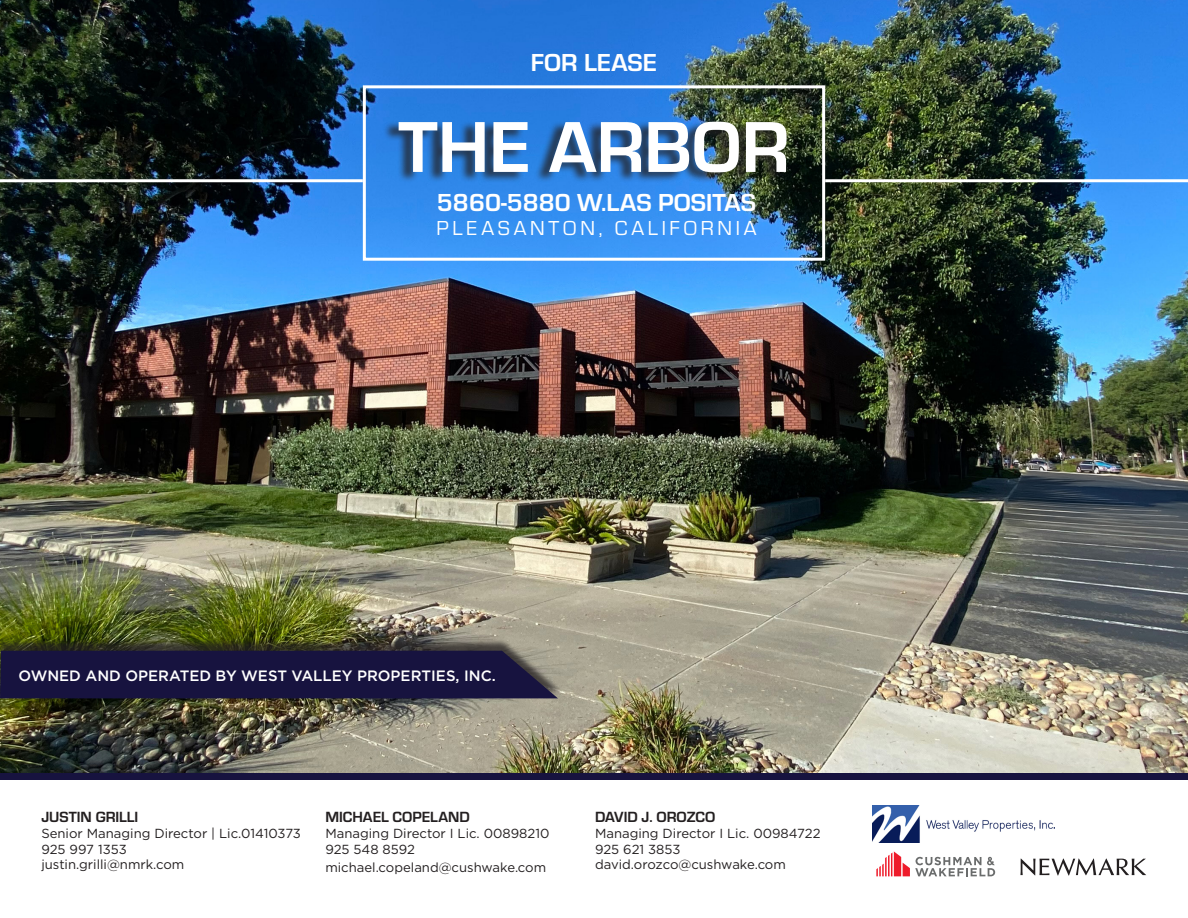
<style>
.page{position:relative;width:1188px;height:918px;background:#fff}
.page>*{position:absolute;margin:0;border:0;box-sizing:border-box;transform-origin:0 0}
.t1{font:700 74.7px "Eurostile";color:#fff}
.t2{font:700 25.5px "Eurostile";color:#fff}
.t3{font:21px "Eurostile";letter-spacing:.17em;color:#fff}
.t4{font:700 15.3px "Eurostile";color:#231f20}
.t5{font:500 15px "Gotham";color:#fff}
.t6{font:13.2px/15.8px "Gotham";color:#231f20}
</style>
<div class="page">
<img style="left:0;top:0;width:1188px;height:774px">
<div style="left:383px;top:120px;width:400px;height:64px;background:#231f20;opacity:.75"></div>
<div style="left:363px;top:85px;width:462px;height:176px;border:3px solid #fff"></div>
<hr style="left:0;top:179px;width:363px;height:3px;background:#fff">
<hr style="left:825px;top:179px;width:363px;height:3px;background:#fff">
<div style="left:1px;top:773px;width:1187px;height:7px;background:#17133f"></div>
<div style="left:0;top:638px;width:563px;height:58px;background:#231f20;opacity:.75"></div>
<svg style="left:0;top:650px;width:558px;height:48px;background:#1c1841"></svg>
<svg style="left:876px;top:851px;width:119px;height:25px"></svg>
<svg style="left:1020px;top:859px;width:126px;height:17px"></svg>
<img style="left:873px;top:805px;width:182px;height:38px">
<p class="t2" style="left:531px;top:44px;width:128px">FOR LEASE</p>
<p class="t1" style="left:398px;top:94px;width:393px">THE ARBOR</p>
<p class="t2" style="left:437px;top:184px;width:321px">5860-5880 W.LAS POSITAS</p>
<p class="t3" style="left:437px;top:214px;width:321px">PLEASANTON, CALIFORNIA</p>
<p class="t5" style="left:19px;top:666px;width:479px">OWNED AND OPERATED BY WEST VALLEY PROPERTIES, INC.</p>
<p class="t4" style="left:41px;top:806px;width:98px">JUSTIN GRILLI</p>
<p class="t6" style="left:41px;top:825px;width:261px">Senior Managing Director | Lic.01410373<br>925 997 1353<br>justin.grilli@nmrk.com</p>
<p class="t4" style="left:325px;top:806px;width:146px">MICHAEL COPELAND</p>
<p class="t6" style="left:325px;top:825px;width:226px">Managing Director I Lic. 00898210</p>
<p class="t6" style="left:325px;top:839px;width:222px;line-height:18.3px">925 548 8592 michael.copeland@cushwake.com</p>
<p class="t4" style="left:595px;top:806px;width:122px">DAVID J. OROZCO</p>
<p class="t6" style="left:595px;top:825px;width:227px">Managing Director I Lic. 00984722</p>
<p class="t6" style="left:595px;top:841px;width:192px">925 621 3853 david.orozco@cushwake.com</p>
</div>
